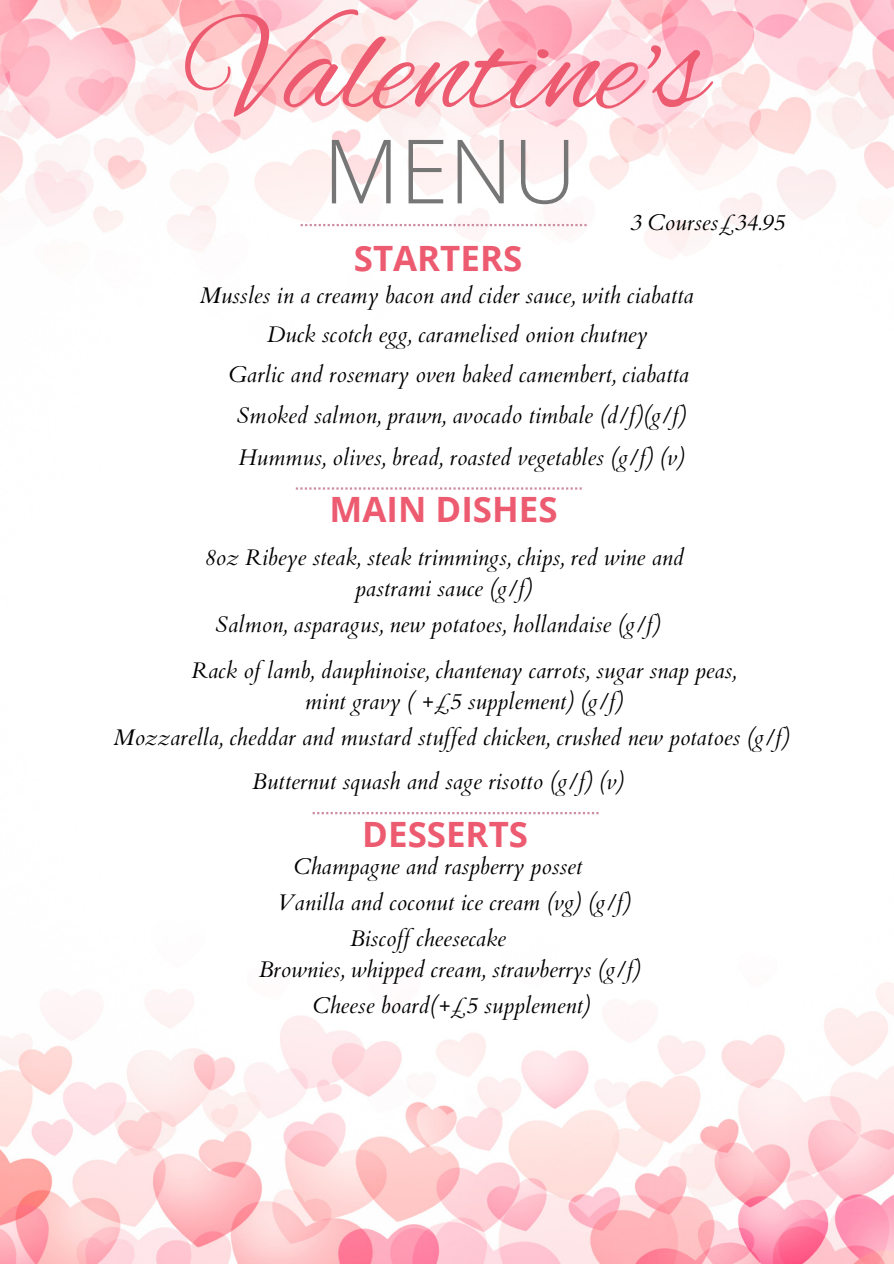
<style>
.page{position:relative;width:894px;height:1264px;background:#fff}
.page>*{position:absolute;margin:0;border:0;box-sizing:border-box;transform-origin:0 0}
.t1{font:140.85px "Alex Brush";color:#ed5b71}
.t2{font:300 88.8px "Open Sans";color:#767676}
.t3{font:700 34.8px "Open Sans";color:#ed5b71}
.t4{font:italic 22.65px/31.5px "Cardo";color:#000;text-align:center}
</style>
<div class="page">
<img style="left:0;top:0;width:893px;height:1263px">
<svg style="left:296px;top:487px;width:285px;height:2px"></svg>
<svg style="left:300px;top:224px;width:286px;height:2px"></svg>
<svg style="left:312px;top:812px;width:286px;height:2px"></svg>
<h2 class="t1" style="left:188px;top:-10px;width:519px">Valentine's</h2>
<h1 class="t2" style="left:323px;top:108px;width:255px">MENU</h1>
<p class="t4" style="left:629px;top:207px;width:156px">3 Courses£34.95</p>
<p class="t3" style="left:353px;top:234px;width:170px">STARTERS</p>
<h3 class="t4" style="left:200px;top:280px;width:495px">Mussles in a creamy bacon and cider sauce, with ciabatta</h3>
<p class="t4" style="left:267px;top:319px;width:381px">Duck scotch egg, caramelised onion chutney</p>
<p class="t4" style="left:229px;top:359px;width:461px">Garlic and rosemary oven baked camembert, ciabatta</p>
<p class="t4" style="left:237px;top:400px;width:451px">Smoked salmon, prawn, avocado timbale (d/f)(g/f)</p>
<h3 class="t4" style="left:238px;top:442px;width:447px">Hummus, olives, bread, roasted vegetables (g/f) (v)</h3>
<p class="t3" style="left:329px;top:485px;width:229px">MAIN DISHES</p>
<h3 class="t4" style="left:204px;top:542px;width:481px">8oz Ribeye steak, steak trimmings, chips, red wine and pastrami sauce (g/f)</h3>
<p class="t4" style="left:215px;top:609px;width:446px">Salmon, asparagus, new potatoes, hollandaise (g/f)</p>
<p class="t4" style="left:191px;top:654px;width:546px">Rack of lamb, dauphinoise, chantenay carrots, sugar snap peas, mint gravy ( +£5 supplement) (g/f)</p>
<p class="t4" style="left:114px;top:722px;width:677px">Mozzarella, cheddar and mustard stuf ed chicken, crushed new potatoes (g/f)</p>
<p class="t4" style="left:252px;top:766px;width:373px">Butternut squash and sage risotto (g/f) (v)</p>
<p class="t3" style="left:362px;top:809px;width:167px">DESSERTS</p>
<p class="t4" style="left:294px;top:851px;width:290px">Champagne and raspberry posset</p>
<p class="t4" style="left:277px;top:887px;width:354px">Vanilla and coconut ice cream (vg) (g/f)</p>
<p class="t4" style="left:350px;top:923px;width:157px">Biscof cheesecake</p>
<p class="t4" style="left:259px;top:953px;width:383px">Brownies, whipped cream, strawberrys (g/f)</p>
<p class="t4" style="left:313px;top:989px;width:279px">Cheese board(+£5 supplement)</p>
</div>
